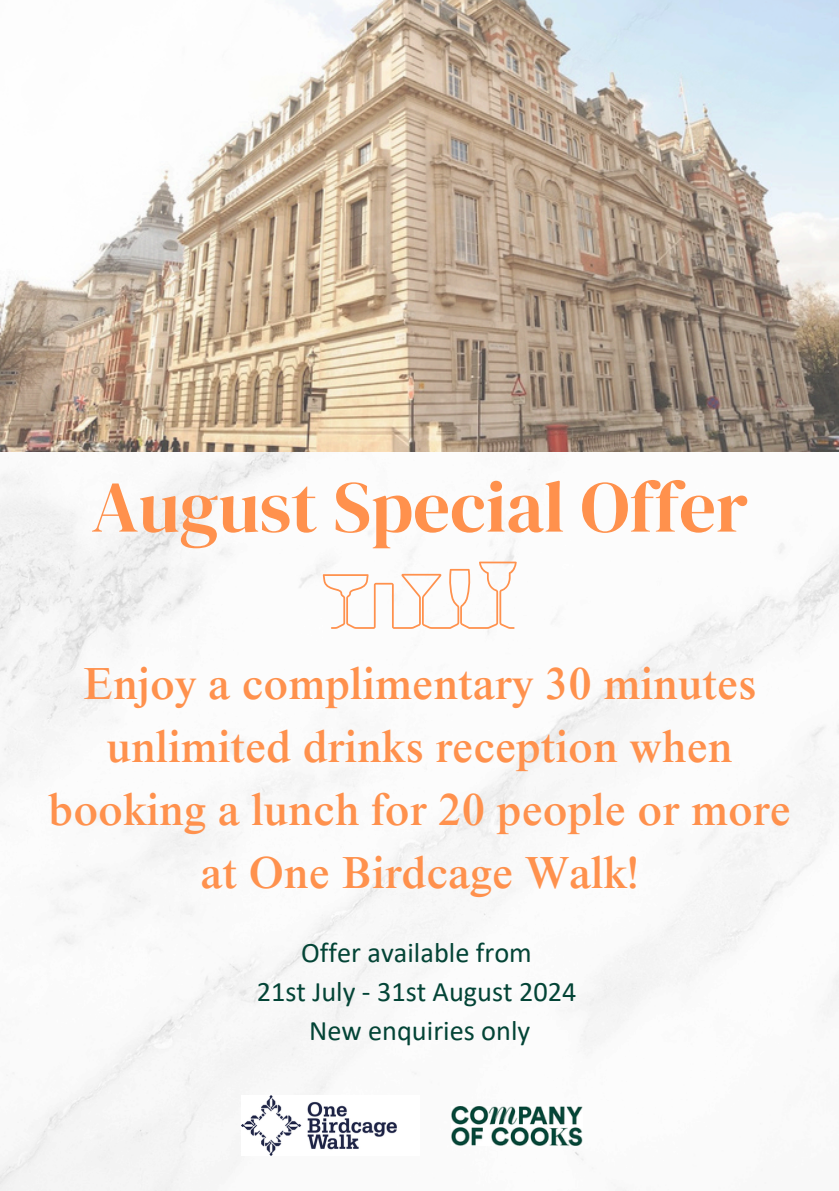
<style>
.page{position:relative;width:839px;height:1191px;background:#fff}
.page>*{position:absolute;margin:0;border:0;box-sizing:border-box;transform-origin:0 0}
.t1{font:72.6px "DM Serif Display";color:#ff914d}
.t2{font:500 45px/63px "Times NRMT Pro";color:#ff914d;text-align:center}
.t3{font:28.2px "Calibri";color:#034436}
</style>
<div class="page">
<img style="left:0;top:451px;width:838px;height:740px">
<img style="left:0;top:0;width:838px;height:451px">
<svg style="left:323px;top:562px;width:193px;height:67px"></svg>
<img style="left:241px;top:1096px;width:179px;height:60px">
<img style="left:451px;top:1107px;width:131px;height:39px">
<h1 class="t1" style="left:91px;top:456px;width:658px">August Special Offer</h1>
<p class="t2" style="left:49px;top:658px;width:743px">Enjoy a complimentary 30 minutes unlimited drinks reception when booking a lunch for 20 people or more at One Birdcage Walk!</p>
<h2 class="t3" style="left:301px;top:941px;width:232px">Offer available from</h2>
<p class="t3" style="left:257px;top:980px;width:321px">21st July - 31st August 2024</p>
<p class="t3" style="left:309px;top:1019px;width:223px">New enquiries only</p>
</div>
